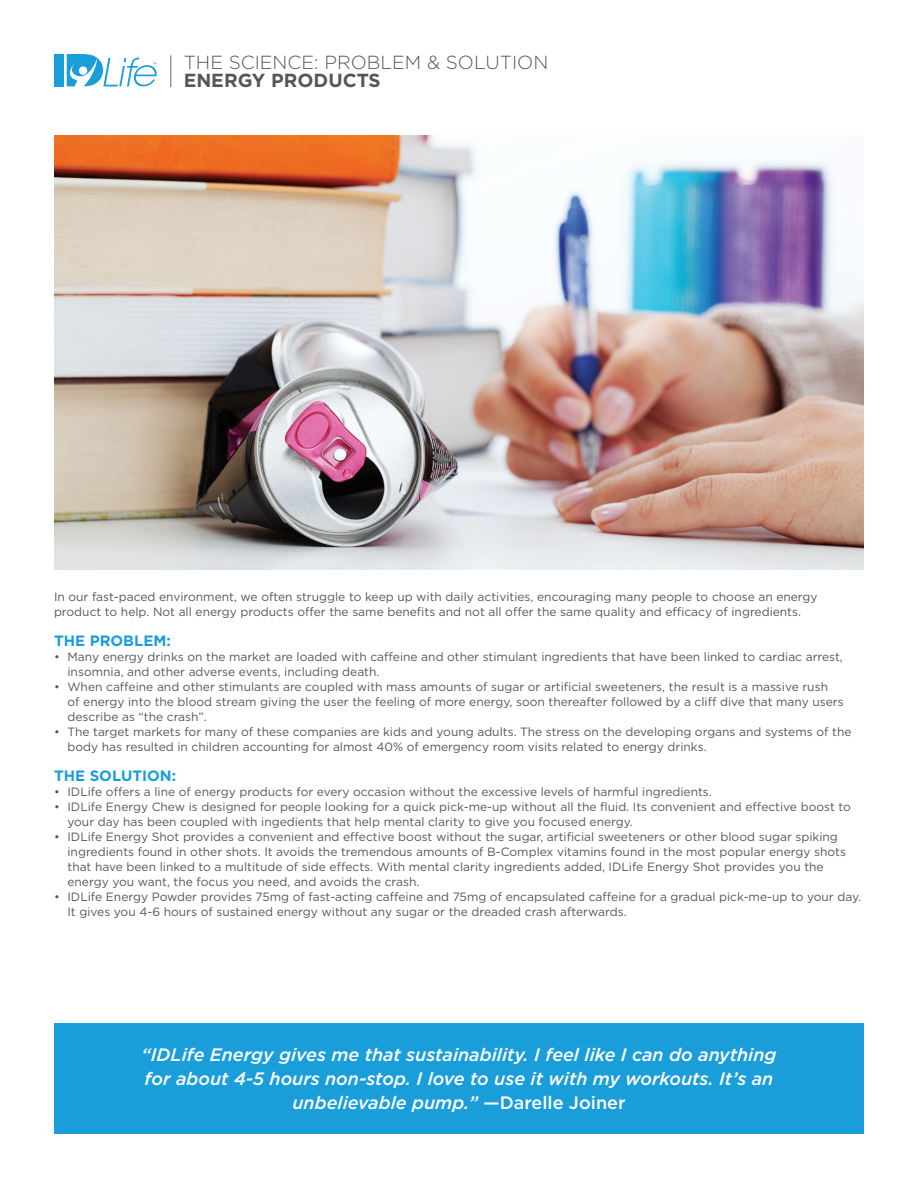
<style>
.page{position:relative;width:918px;height:1188px;background:#fff}
.page>*{position:absolute;margin:0;border:0;box-sizing:border-box;transform-origin:0 0}
.t1{font:300 18.9px "Gotham";color:#545759}
.t2{font:700 18.9px "Gotham";color:#545759}
.t3{font:italic 500 18px/24px "Gotham";color:#fff;text-align:center}
.t4{font:700 15px "Gotham";color:#199eda}
.t5{font:12px/15px "Gotham";color:#545759}
.s1{font-style:normal}
</style>
<div class="page">
<div style="left:54px;top:1024px;width:810px;height:110px;background:#199eda"></div>
<div style="left:54px;top:54px;width:10px;height:32px;background:#199eda"></div>
<svg style="left:67px;top:54px;width:90px;height:32px"></svg>
<hr style="left:170px;top:55px;width:1px;height:32px;background:#9a9999">
<img style="left:54px;top:135px;width:810px;height:434px">
<h1 class="t1" style="left:184px;top:51px;width:366px">THE SCIENCE: PROBLEM &amp; SOLUTION</h1>
<h1 class="t2" style="left:184px;top:68px;width:199px">ENERGY PRODUCTS</h1>
<p class="t5" style="left:54px;top:589px;width:765px">In our fast-paced environment, we often struggle to keep up with daily activities, encouraging many people to choose an energy product to help. Not all energy products offer the same benefits and not all offer the same quality and efficacy of ingredients.</p>
<p class="t4" style="left:54px;top:631px;width:118px">THE PROBLEM:</p>
<p class="t5" style="left:68px;top:649px;width:777px;text-indent:-14px">• Many energy drinks on the market are loaded with caffeine and other stimulant ingredients that have been linked to cardiac arrest, insomnia, and other adverse events, including death.</p>
<p class="t5" style="left:68px;top:679px;width:778px;text-indent:-14px">• When caffeine and other stimulants are coupled with mass amounts of sugar or artificial sweeteners, the result is a massive rush<br>of energy into the blood stream giving the user the feeling of more energy, soon thereafter followed by a cliff dive that many users describe as “the crash”.</p>
<p class="t5" style="left:68px;top:724px;width:786px;text-indent:-14px">• The target markets for many of these companies are kids and young adults. The stress on the developing organs and systems of the body has resulted in children accounting for almost 40% of emergency room visits related to energy drinks.</p>
<p class="t4" style="left:54px;top:766px;width:124px">THE SOLUTION:</p>
<p class="t5" style="left:54px;top:784px;width:659px">• IDLife offers a line of energy products for every occasion without the excessive levels of harmful ingredients.</p>
<p class="t5" style="left:68px;top:799px;width:785px;text-indent:-14px">• IDLife Energy Chew is designed for people looking for a quick pick-me-up without all the fluid. Its convenient and effective boost to your day has been coupled with ingedients that help mental clarity to give you focused energy.</p>
<p class="t5" style="left:68px;top:829px;width:780px;text-indent:-14px">• IDLife Energy Shot provides a convenient and effective boost without the sugar, artificial sweeteners or other blood sugar spiking ingredients found in other shots. It avoids the tremendous amounts of B-Complex vitamins found in the most popular energy shots that have been linked to a multitude of side effects. With mental clarity ingredients added, IDLife Energy Shot provides you the energy you want, the focus you need, and avoids the crash.</p>
<p class="t5" style="left:68px;top:889px;width:795px;text-indent:-14px">• IDLife Energy Powder provides 75mg of fast-acting caffeine and 75mg of encapsulated caffeine for a gradual pick-me-up to your day.<br>It gives you 4-6 hours of sustained energy without any sugar or the dreaded crash afterwards.</p>
<h2 class="t3" style="left:141px;top:1042px;width:637px">“IDLife Energy gives me that sustainability. I feel like I can do anything for about 4-5 hours non-stop. I love to use it with my workouts. It’s an unbelievable pump.” <span class="s1">—Darelle Joiner</span></h2>
</div>
